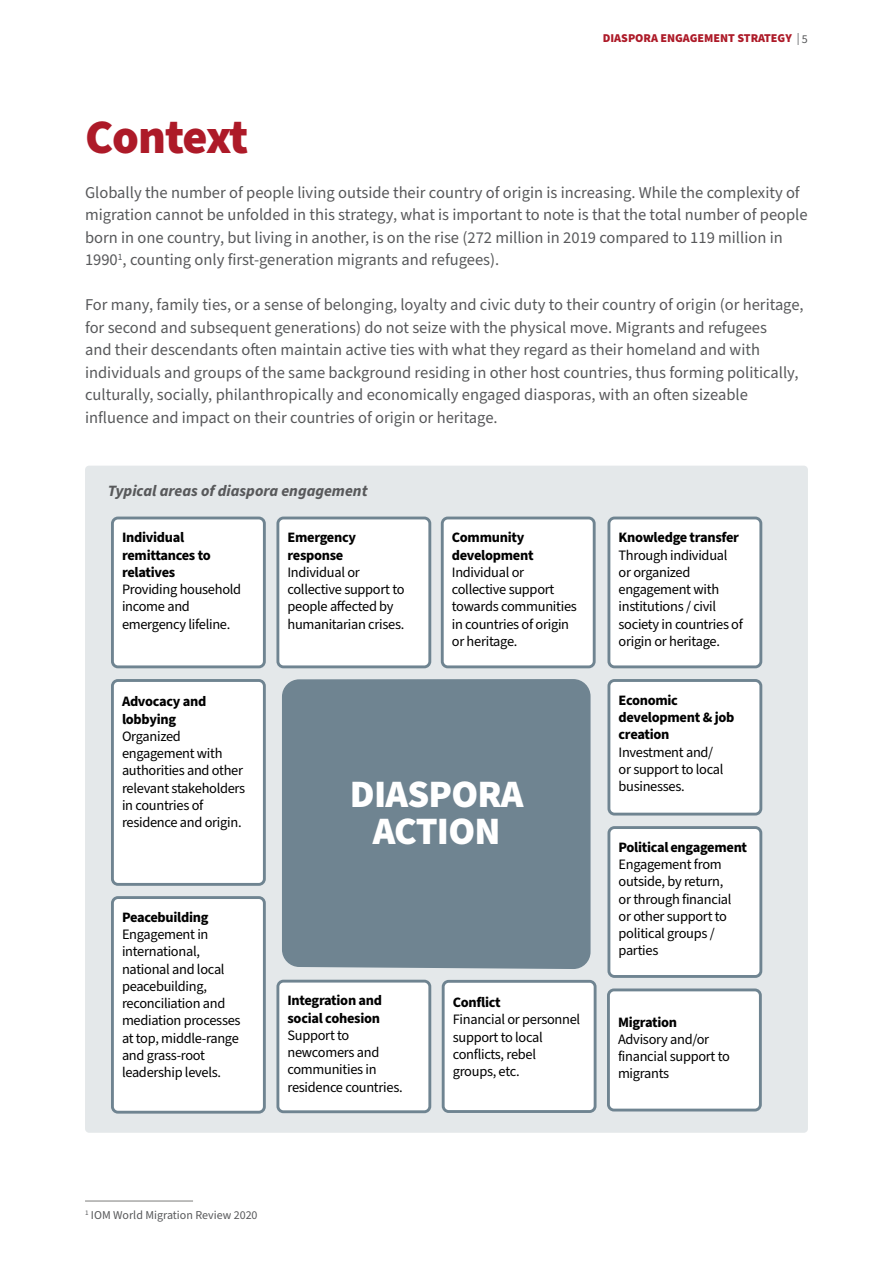
<style>
.page{position:relative;width:893px;height:1263px;background:#fff}
.page>*{position:absolute;margin:0;border:0;box-sizing:border-box;transform-origin:0 0}
.t1{font:900 48px "Source Sans Pro";letter-spacing:-.03em;color:#ad1a28}
.t2{font:900 38.85px/37.3px "Source Sans Pro";letter-spacing:-.02em;color:#fff;text-align:center}
.t3{font:16.5px/22.5px "Source Sans Pro";color:#58595b}
.t4{font:italic 700 15.75px "Source Sans Pro";color:#58595b}
.t5{font:14.4px/17.2px "Source Sans Pro";letter-spacing:-.02em;color:#000}
.t6{font:700 14.4px/17.2px "Source Sans Pro";letter-spacing:-.02em;color:#000}
.t7{font:12px "Source Sans Pro";color:#58595b}
.t8{font:900 12px "Source Sans Pro";color:#ad1a28}
.s1{font-weight:400;color:#58595b}
</style>
<div class="page">
<div style="left:85px;top:466px;width:723px;height:667px;background:#e4e8ea;border-radius:4px"></div>
<div style="left:112px;top:518px;width:152px;height:149px;background:#fff;border-radius:6px"></div>
<div style="left:111px;top:517px;width:155px;height:151px;border:3px solid #6f8491;border-radius:6px"></div>
<div style="left:112px;top:680px;width:152px;height:204px;background:#fff;border-radius:6px"></div>
<div style="left:111px;top:679px;width:155px;height:207px;border:3px solid #6f8491;border-radius:6px"></div>
<div style="left:608px;top:990px;width:152px;height:120px;background:#fff;border-radius:6px"></div>
<div style="left:607px;top:988px;width:155px;height:123px;border:3px solid #6f8491;border-radius:6px"></div>
<div style="left:278px;top:518px;width:152px;height:149px;background:#fff;border-radius:6px"></div>
<div style="left:276px;top:517px;width:155px;height:151px;border:3px solid #6f8491;border-radius:6px"></div>
<div style="left:278px;top:981px;width:152px;height:131px;background:#fff;border-radius:6px"></div>
<div style="left:276px;top:980px;width:155px;height:133px;border:3px solid #6f8491;border-radius:6px"></div>
<div style="left:112px;top:897px;width:152px;height:215px;background:#fff;border-radius:6px"></div>
<div style="left:111px;top:896px;width:155px;height:217px;border:3px solid #6f8491;border-radius:6px"></div>
<div style="left:442px;top:518px;width:152px;height:149px;background:#fff;border-radius:6px"></div>
<div style="left:441px;top:517px;width:155px;height:151px;border:3px solid #6f8491;border-radius:6px"></div>
<div style="left:443px;top:981px;width:152px;height:130px;background:#fff;border-radius:6px"></div>
<div style="left:442px;top:980px;width:154px;height:133px;border:3px solid #6f8491;border-radius:6px"></div>
<div style="left:609px;top:518px;width:152px;height:149px;background:#fff;border-radius:6px"></div>
<div style="left:607px;top:517px;width:155px;height:151px;border:3px solid #6f8491;border-radius:6px"></div>
<div style="left:609px;top:680px;width:152px;height:134px;background:#fff;border-radius:6px"></div>
<div style="left:607px;top:679px;width:155px;height:136px;border:3px solid #6f8491;border-radius:6px"></div>
<div style="left:609px;top:827px;width:152px;height:149px;background:#fff;border-radius:6px"></div>
<div style="left:607px;top:826px;width:155px;height:152px;border:3px solid #6f8491;border-radius:6px"></div>
<hr style="left:85px;top:1200px;width:108px;height:2px;background:#a8a8a7">
<div style="left:282px;top:679px;width:309px;height:290px;background:#6f8491"></div>
<p class="t8" style="left:603px;top:29px;width:207px">DIASPORA ENGAGEMENT STRATEGY <span class="s1">| 5</span></p>
<h1 class="t1" style="left:85px;top:103px;width:165px">Context</h1>
<p class="t3" style="left:85px;top:181px;width:724px">Globally the number of people living outside their country of origin is increasing. While the complexity of migration cannot be unfolded in this strategy, what is important to note is that the total number of people born in one country, but living in another, is on the rise (272 million in 2019 compared to 119 million in 1990<sup>1</sup>, counting only first-generation migrants and refugees).</p>
<p class="t3" style="left:85px;top:294px;width:720px">For many, family ties, or a sense of belonging, loyalty and civic duty to their country of origin (or heritage, for second and subsequent generations) do not seize with the physical move. Migrants and refugees<br>and their descendants often maintain active ties with what they regard as their homeland and with individuals and groups of the same background residing in other host countries, thus forming politically, culturally, socially, philanthropically and economically engaged diasporas, with an often sizeable influence and impact on their countries of origin or heritage.</p>
<p class="t4" style="left:108px;top:480px;width:261px">Typical areas of diaspora engagement</p>
<p class="t6" style="left:122px;top:529px;width:90px">Individual remittances to relatives</p>
<p class="t5" style="left:122px;top:581px;width:121px">Providing household income and emergency lifeline.</p>
<p class="t6" style="left:287px;top:529px;width:70px">Emergency response</p>
<p class="t5" style="left:287px;top:564px;width:119px">Individual or collective support to people affected by humanitarian crises.</p>
<p class="t6" style="left:452px;top:529px;width:83px">Community development</p>
<p class="t5" style="left:452px;top:564px;width:127px">Individual or collective support towards communities in countries of origin or heritage.</p>
<p class="t6" style="left:122px;top:693px;width:86px">Advocacy and lobbying</p>
<p class="t5" style="left:122px;top:728px;width:125px">Organized engagement with authorities and other relevant stakeholders in countries of residence and origin.</p>
<p class="t6" style="left:122px;top:909px;width:88px">Peacebuilding</p>
<p class="t5" style="left:122px;top:926px;width:120px">Engagement in international, national and local peacebuilding, reconciliation and mediation processes at top, middle-range and grass-root leadership levels.</p>
<h2 class="t2" style="left:350px;top:776px;width:175px">DIASPORA<br>ACTION</h2>
<p class="t6" style="left:287px;top:992px;width:96px">Integration and social cohesion</p>
<p class="t5" style="left:287px;top:1027px;width:117px">Support to newcomers and communities in residence countries.</p>
<p class="t6" style="left:453px;top:994px;width:49px">Conflict</p>
<p class="t5" style="left:453px;top:1011px;width:129px">Financial or personnel support to local conflicts, rebel groups, etc.</p>
<p class="t6" style="left:618px;top:529px;width:122px">Knowledge transfer</p>
<p class="t5" style="left:618px;top:547px;width:126px">Through individual or organized engagement with institutions / civil society in countries of origin or heritage.</p>
<p class="t6" style="left:618px;top:692px;width:117px">Economic development &amp; job creation</p>
<p class="t5" style="left:618px;top:743px;width:106px">Investment and/ or support to local businesses.</p>
<p class="t6" style="left:618px;top:839px;width:130px">Political engagement</p>
<p class="t5" style="left:618px;top:856px;width:115px">Engagement from outside, by return, or through financial or other support to political groups / parties</p>
<p class="t6" style="left:618px;top:1013px;width:61px">Migration</p>
<p class="t5" style="left:618px;top:1031px;width:113px">Advisory and/or financial support to migrants</p>
<p class="t7" style="left:85px;top:1207px;width:174px"><sup>1</sup> IOM World Migration Review 2020</p>
</div>
